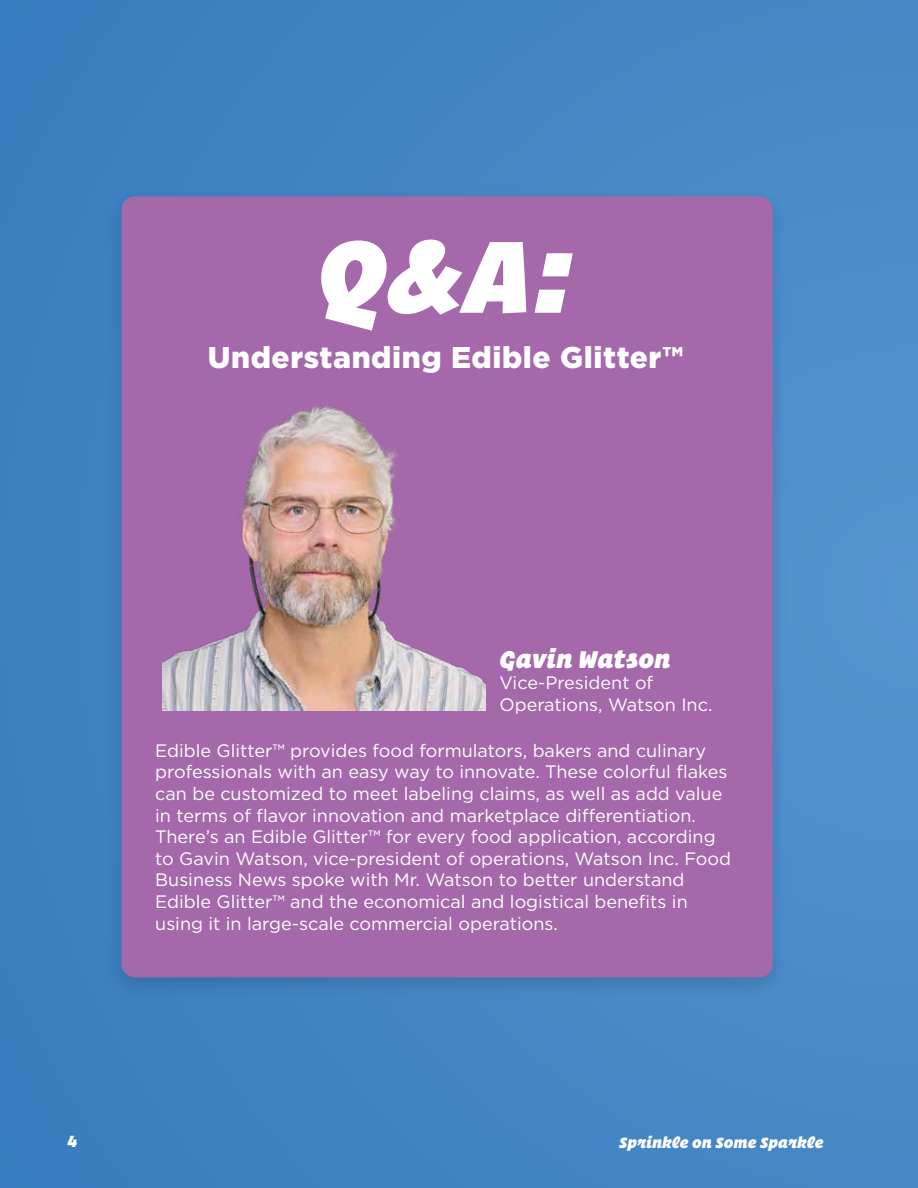
<style>
.page{position:relative;width:918px;height:1188px;background:#fff}
.page>*{position:absolute;margin:0;border:0;box-sizing:border-box;transform-origin:0 0}
.t1{font:italic 114px "Operator X Black";color:#fff}
.t2{font:900 30px "Gotham";letter-spacing:.02em;color:#fff}
.t3{font:italic 27px "Operator X Black";color:#fff}
.t4{font:18px/21.6px "Gotham";color:#fff}
.t5{font:italic 18px "Operator X Black";color:#fff}
.t6{font:italic 16.5px "Operator X Black";color:#fff}
</style>
<div class="page">
<div style="left:0;top:0;width:918px;height:1188px;background:linear-gradient(to right,#397ebf,#4c8cca)"></div>
<div style="left:106px;top:188px;width:682px;height:811px;background:#000;opacity:.14"></div>
<div style="left:122px;top:196px;width:651px;height:781px;background:#a569ab;border-radius:14px"></div>
<img style="left:162px;top:406px;width:324px;height:305px">
<h1 class="t1" style="left:316px;top:176px;width:260px">Q&amp;A:</h1>
<h2 class="t2" style="left:208px;top:337px;width:477px">Understanding Edible Glitter™</h2>
<h3 class="t3" style="left:500px;top:635px;width:173px">Gavin Watson</h3>
<p class="t4" style="left:500px;top:672px;width:214px">Vice-President of<br>Operations, Watson Inc.</p>
<p class="t4" style="left:155px;top:739px;width:577px">Edible Glitter™ provides food formulators, bakers and culinary professionals with an easy way to innovate. These colorful flakes can be customized to meet labeling claims, as well as add value in terms of flavor innovation and marketplace differentiation.<br>There’s an Edible Glitter™ for every food application, according to Gavin Watson, vice-president of operations, Watson Inc. Food Business News spoke with Mr. Watson to better understand Edible Glitter™ and the economical and logistical benefits in using it in large-scale commercial operations.</p>
<p class="t5" style="left:68px;top:1126px;width:11px">4</p>
<p class="t6" style="left:619px;top:1128px;width:206px">Sprinkle on Some Sparkle</p>
</div>
